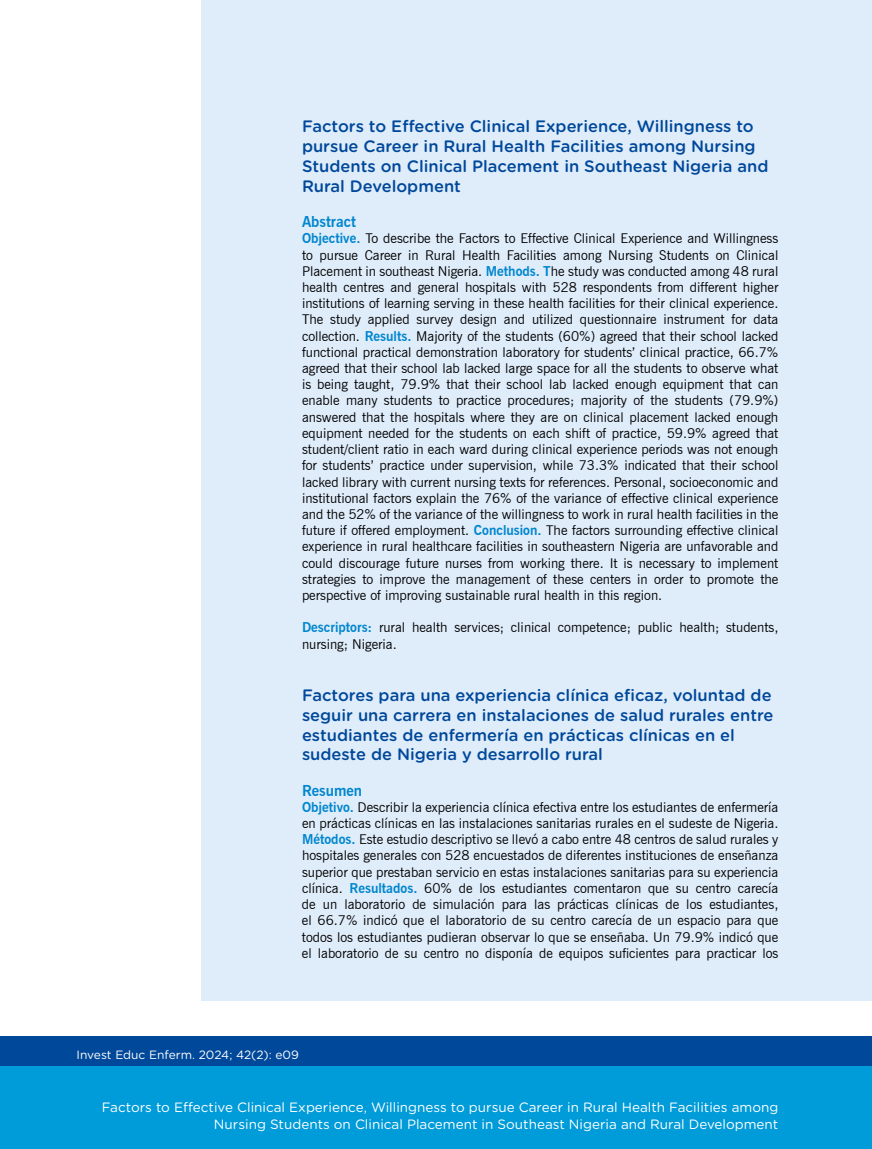
<style>
.page{position:relative;width:872px;height:1149px;background:#fff}
.page>*{position:absolute;margin:0;border:0;box-sizing:border-box;transform-origin:0 0}
.t1{font:500 16.5px/19.8px "Gotham Rounded";color:#00489a}
.t2{font:700 15px "News Gothic BT";color:#0086ce}
.t3{font:13.5px/16.2px "News Gothic BT";color:#000;text-align:justify}
.t4{font:13.5px/16.2px "Gotham Rounded";color:#fff;text-align:right}
.t5{font:12px "Gotham Rounded";color:#fff}
.s1{font-weight:700;color:#0086ce}
</style>
<div class="page">
<div style="left:0;top:1035px;width:871px;height:113px;background:#00489a"></div>
<div style="left:0;top:1065px;width:871px;height:83px;background:#009bd9"></div>
<div style="left:201px;top:0;width:671px;height:999px;background:#dfecfa"></div>
<p class="t1" style="left:302px;top:116px;width:468px">Factors to Effective Clinical Experience, Willingness to pursue Career in Rural Health Facilities among Nursing Students on Clinical Placement in Southeast Nigeria and Rural Development</p>
<p class="t2" style="left:302px;top:212px;width:55px">Abstract</p>
<p class="t3" style="left:302px;top:230px;width:478px"><span class="s1">Objective.</span> To describe the Factors to Effective Clinical Experience and Willingness to pursue Career in Rural Health Facilities among Nursing Students on Clinical Placement in southeast Nigeria. <span class="s1">Methods. T</span>he study was conducted among 48 rural health centres and general hospitals with 528 respondents from different higher institutions of learning serving in these health facilities for their clinical experience.<br>The study applied survey design and utilized questionnaire instrument for data collection. <span class="s1">Results.</span> Majority of the students (60%) agreed that their school lacked functional practical demonstration laboratory for students’ clinical practice, 66.7% agreed that their school lab lacked large space for all the students to observe what is being taught, 79.9% that their school lab lacked enough equipment that can enable many students to practice procedures; majority of the students (79.9%) answered that the hospitals where they are on clinical placement lacked enough equipment needed for the students on each shift of practice, 59.9% agreed that student/client ratio in each ward during clinical experience periods was not enough for students’ practice under supervision, while 73.3% indicated that their school lacked library with current nursing texts for references. Personal, socioeconomic and institutional factors explain the 76% of the variance of effective clinical experience and the 52% of the variance of the willingness to work in rural health facilities in the future if offered employment. <span class="s1">Conclusion.</span> The factors surrounding effective clinical experience in rural healthcare facilities in southeastern Nigeria are unfavorable and could discourage future nurses from working there. It is necessary to implement strategies to improve the management of these centers in order to promote the perspective of improving sustainable rural health in this region.</p>
<p class="t3" style="left:302px;top:619px;width:478px"><span class="s1">Descriptors:</span> rural health services; clinical competence; public health; students, nursing; Nigeria.</p>
<p class="t1" style="left:302px;top:684px;width:473px">Factores para una experiencia clínica eficaz, voluntad de seguir una carrera en instalaciones de salud rurales entre estudiantes de enfermería en prácticas clínicas en el sudeste de Nigeria y desarrollo rural</p>
<p class="t2" style="left:302px;top:781px;width:62px">Resumen</p>
<p class="t3" style="left:302px;top:798px;width:478px"><span class="s1">Objetivo.</span> Describir la experiencia clínica efectiva entre los estudiantes de enfermería en prácticas clínicas en las instalaciones sanitarias rurales en el sudeste de Nigeria.<br><span class="s1">Métodos.</span> Este estudio descriptivo se llevó a cabo entre 48 centros de salud rurales y hospitales generales con 528 encuestados de diferentes instituciones de enseñanza superior que prestaban servicio en estas instalaciones sanitarias para su experiencia clínica. <span class="s1">Resultados.</span> 60% de los estudiantes comentaron que su centro carecía de un laboratorio de simulación para las prácticas clínicas de los estudiantes, el 66.7% indicó que el laboratorio de su centro carecía de un espacio para que todos los estudiantes pudieran observar lo que se enseñaba. Un 79.9% indicó que el laboratorio de su centro no disponía de equipos suficientes para practicar los</p>
<p class="t5" style="left:77px;top:1046px;width:224px">Invest Educ Enferm. 2024; 42(2): e09</p>
<p class="t4" style="left:102px;top:1098px;width:678px">Factors to Effective Clinical Experience, Willingness to pursue Career in Rural Health Facilities among<br>Nursing Students on Clinical Placement in Southeast Nigeria and Rural Development</p>
</div>
